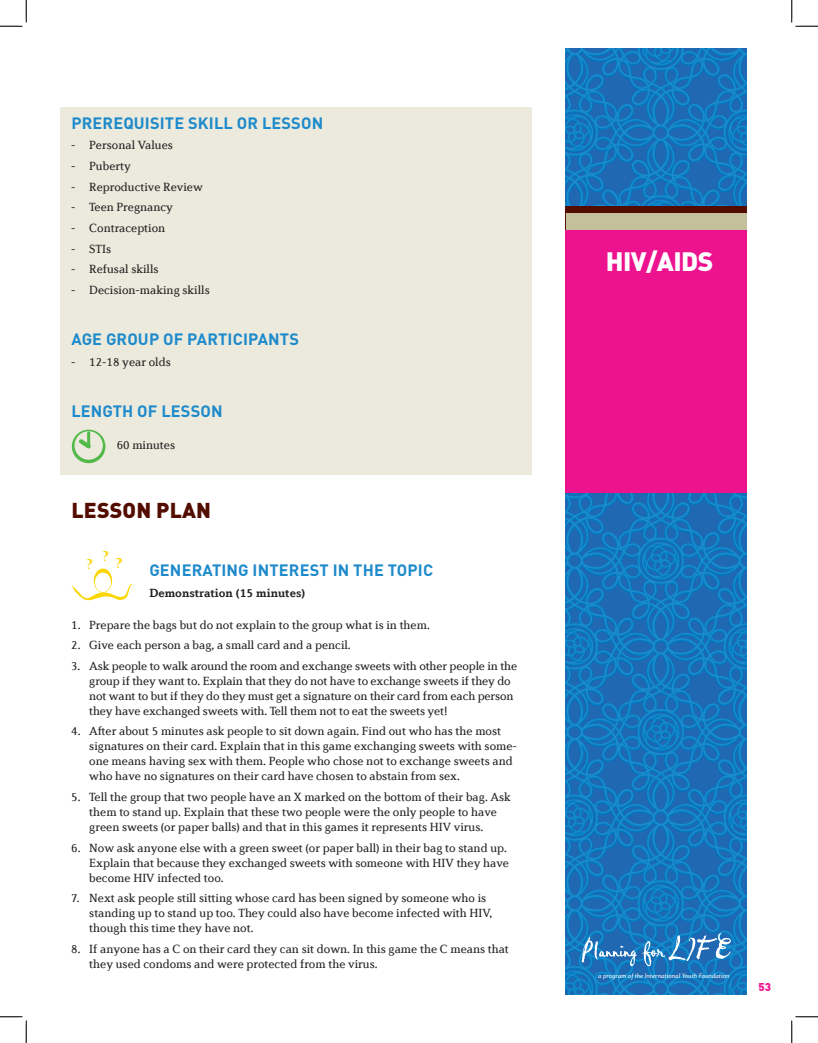
<style>
.page{position:relative;width:818px;height:1043px;background:#fff}
.page>*{position:absolute;margin:0;border:0;box-sizing:border-box;transform-origin:0 0}
.t1{font:900 26.25px "DINOT";color:#fff}
.t2{font:900 21.25px "DINOT";letter-spacing:.01em;color:#530c00}
.t3{font:700 16.25px "DINOT";letter-spacing:.01em;color:#1d8acb}
.t4{font:700 16.25px "Nueva Std";color:#fad702}
.t5{font:700 16.25px "Nueva Std";color:#fad702;scale:1.11 1}
.t6{font:12.5px/15px "Diverda Serif Com";color:#231f20}
.t7{font:700 12.5px "Diverda Serif Com";color:#231f20}
.t8{font:900 11.25px "DINOT";color:#ed138f}
.t9{font:italic 6.62px "Diverda Sans Com";color:#fff}
</style>
<div class="page">
<img style="left:565px;top:49px;width:181px;height:945px">
<div style="left:565px;top:206px;width:181px;height:62px;background:#530c00"></div>
<div style="left:566px;top:214px;width:180px;height:43px;background:#c5c09c"></div>
<div style="left:565px;top:230px;width:181px;height:263px;background:#ed138f"></div>
<svg style="left:581px;top:936px;width:55px;height:30px;background:#3f86c3"></svg>
<svg style="left:642px;top:933px;width:88px;height:33px;background:#418bc6"></svg>
<div style="left:61px;top:107px;width:471px;height:367px;background:#ebeadd"></div>
<svg style="left:71px;top:568px;width:62px;height:33px"></svg>
<svg style="left:72px;top:429px;width:33px;height:34px"></svg>
<svg style="left:0;top:0;width:27px;height:27px"></svg>
<svg style="left:0;top:1016px;width:27px;height:26px"></svg>
<svg style="left:791px;top:0;width:27px;height:27px"></svg>
<svg style="left:791px;top:1016px;width:27px;height:26px"></svg>
<h3 class="t3" style="left:71px;top:112px;width:22px">PRERE</h3>
<h3 class="t3" style="left:123px;top:112px;width:20px">QUISITE</h3>
<h3 class="t3" style="left:188px;top:112px;width:30px">SKILL</h3>
<h3 class="t3" style="left:237px;top:112px;width:46px">OR LESSON</h3>
<p class="t6" style="left:71px;top:138px;width:103px">- Personal Values</p>
<p class="t6" style="left:71px;top:158px;width:61px">- Puberty</p>
<p class="t6" style="left:71px;top:179px;width:133px">- Reproductive Review</p>
<p class="t6" style="left:71px;top:199px;width:103px">- Teen Pregnancy</p>
<p class="t6" style="left:71px;top:220px;width:95px">- Contraception</p>
<p class="t6" style="left:71px;top:241px;width:41px">- STIs</p>
<p class="t6" style="left:71px;top:261px;width:89px">- Refusal skills</p>
<p class="t6" style="left:71px;top:282px;width:140px">- Decision-making skills</p>
<h3 class="t3" style="left:71px;top:328px;width:46px">AGE GROUP</h3>
<h3 class="t3" style="left:163px;top:328px;width:35px">OF PARTICIPANTS</h3>
<p class="t6" style="left:71px;top:354px;width:101px">- 12-18 year olds</p>
<h3 class="t3" style="left:71px;top:400px;width:21px">LENGT</h3>
<h3 class="t3" style="left:122px;top:400px;width:50px">H OF LESSON</h3>
<p class="t6" style="left:117px;top:437px;width:60px">60 minutes</p>
<h2 class="t2" style="left:71px;top:495px;width:141px">LESSON PLAN</h2>
<h3 class="t5" style="left:115px;top:555px;width:8px">?</h3>
<h3 class="t4" style="left:102px;top:548px;width:8px">?</h3>
<h3 class="t4" style="left:86px;top:556px;width:8px">?</h3>
<h3 class="t3" style="left:149px;top:559px;width:22px">GENERATING</h3>
<h3 class="t3" style="left:252px;top:559px;width:16px">INTEREST</h3>
<h3 class="t3" style="left:332px;top:559px;width:74px">IN THE TOPIC</h3>
<p class="t7" style="left:149px;top:585px;width:157px">Demonstration (15 minutes)</p>
<p class="t6" style="left:71px;top:617px;width:360px">1. Prepare the bags but do not explain to the group what is in them.</p>
<p class="t6" style="left:71px;top:637px;width:281px">2. Give each person a bag, a small card and a pencil.</p>
<p class="t6" style="left:89px;top:658px;width:429px;text-indent:-18px">3. Ask people to walk around the room and exchange sweets with other people in the group if they want to. Explain that they do not have to exchange sweets if they do not want to but if they do they must get a signature on their card from each person they have exchanged sweets with. Tell them not to eat the sweets yet!</p>
<p class="t6" style="left:89px;top:723px;width:429px;text-indent:-18px">4. After about 5 minutes ask people to sit down again. Find out who has the most signatures on their card. Explain that in this game exchanging sweets with some&shy;one means having sex with them. People who chose not to exchange sweets and who have no signatures on their card have chosen to abstain from sex.</p>
<p class="t6" style="left:89px;top:789px;width:423px;text-indent:-18px">5. Tell the group that two people have an X marked on the bottom of their bag. Ask them to stand up. Explain that these two people were the only people to have green sweets (or paper balls) and that in this games it represents HIV virus.</p>
<p class="t6" style="left:89px;top:840px;width:421px;text-indent:-18px">6. Now ask anyone else with a green sweet (or paper ball) in their bag to stand up.<br>Explain that because they exchanged sweets with someone with HIV they have become HIV infected too.</p>
<p class="t6" style="left:89px;top:890px;width:404px;text-indent:-18px">7. Next ask people still sitting whose card has been signed by someone who is standing up to stand up too. They could also have become infected with HIV, though this time they have not.</p>
<p class="t6" style="left:89px;top:941px;width:421px;text-indent:-18px">8. If anyone has a C on their card they can sit down. In this game the C means that they used condoms and were protected from the virus.</p>
<h1 class="t1" style="left:605px;top:244px;width:108px">HIV/AIDS</h1>
<p class="t9" style="left:598px;top:971px;width:133px">a program of the International Youth Foundation</p>
<p class="t8" style="left:758px;top:978px;width:14px">53</p>
</div>
